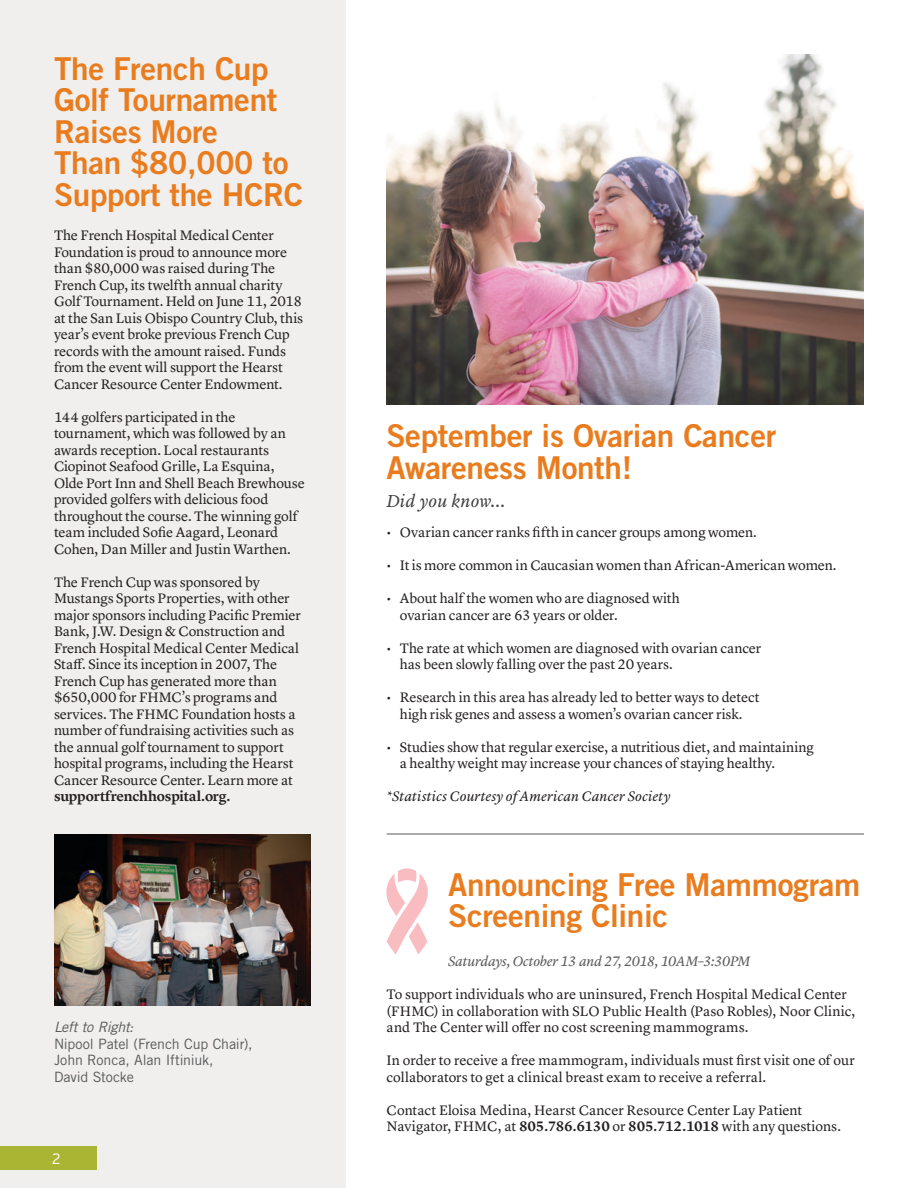
<style>
.page{position:relative;width:918px;height:1188px;background:#fff}
.page>*{position:absolute;margin:0;border:0;box-sizing:border-box;transform-origin:0 0}
.Artical_Headers{font:31.5px/31.5px "Trade Gothic Bold Two";letter-spacing:-.01em;color:#e97c1e}
.Article_Sub_Headers{font:italic 18px "Lyon Text";letter-spacing:.02em;color:#414142}
.t1{font:300 15px "Interstate";color:#fff}
.Body_Copy{font:14.25px/16.5px "Lyon Text";letter-spacing:-.005em;color:#231f20}
.End_Call_out_to_body{font:14.25px/16.5px "Trade Gothic";letter-spacing:-.01em;color:#58595b}
.Body_Copy-2{font:italic 14.25px "Lyon Text";letter-spacing:.01em;color:#231f20}
.Body_Copy-3{font:italic 14.25px "Lyon Text";letter-spacing:-.02em;color:#58595b}
.s1{font-weight:600}
.s2{font-style:italic}
</style>
<div class="page">
<div style="left:0;top:0;width:346px;height:1188px;background:#f0efed"></div>
<hr style="left:387px;top:834px;width:477px;height:1px;background:#58595b">
<svg style="left:386px;top:868px;width:42px;height:86px"></svg>
<img style="left:387px;top:54px;width:477px;height:351px">
<img style="left:54px;top:834px;width:256px;height:171px">
<div style="left:0;top:1147px;width:96px;height:23px;background:#a9b633"></div>
<p class="Artical_Headers" style="left:54px;top:52px;width:251px">The French Cup<br>Golf Tournament<br>Raises More<br>Than $80,000 to<br>Support the HCRC</p>
<p class="Body_Copy" style="left:54px;top:226px;width:251px">The French Hospital Medical Center Foundation is proud to announce more than $80,000 was raised during The French Cup, its twelfth annual charity Golf Tournament. Held on June 11, 2018 at the San Luis Obispo Country Club, this year’s event broke previous French Cup records with the amount raised. Funds from the event will support the Hearst Cancer Resource Center Endowment.</p>
<p class="Body_Copy" style="left:54px;top:407px;width:252px">144 golfers participated in the tournament, which was followed by an awards reception. Local restaurants Ciopinot Seafood Grille, La Esquina, Olde Port Inn and Shell Beach Brewhouse provided golfers with delicious food throughout the course. The winning golf team included Sofie Aagard, Leonard Cohen, Dan Miller and Justin Warthen.</p>
<p class="Body_Copy" style="left:54px;top:572px;width:248px">The French Cup was sponsored by Mustangs Sports Properties, with other major sponsors including Pacific Premier Bank, J.W. Design &amp; Construction and French Hospital Medical Center Medical Staff. Since its inception in 2007, The French Cup has generated more than $650,000 for FHMC’s programs and services. The FHMC Foundation hosts a number of fundraising activities such as the annual golf tournament to support hospital programs, including the Hearst Cancer Resource Center. Learn more at <span class="s1">supportfrenchhospital.org.</span></p>
<p class="End_Call_out_to_body" style="left:54px;top:1019px;width:200px"><span class="s2">Left to Right:<br></span>Nipool Patel (French Cup Chair),<br>John Ronca, Alan Iftiniuk,<br>David Stocke</p>
<p class="t1" style="left:52px;top:1150px;width:10px">2</p>
<p class="Artical_Headers" style="left:386px;top:419px;width:391px">September is Ovarian Cancer<br>Awareness Month!</p>
<p class="Article_Sub_Headers" style="left:386px;top:487px;width:121px">Did you know...</p>
<p class="Body_Copy" style="left:386px;top:523px;width:372px">• Ovarian cancer ranks fifth in cancer groups among women.</p>
<p class="Body_Copy" style="left:386px;top:556px;width:452px">• It is more common in Caucasian women than African-American women.</p>
<p class="Body_Copy" style="left:400px;top:589px;width:282px;text-indent:-14px">• About half the women who are diagnosed with ovarian cancer are 63 years or older.</p>
<p class="Body_Copy" style="left:400px;top:638px;width:363px;text-indent:-14px">• The rate at which women are diagnosed with ovarian cancer has been slowly falling over the past 20 years.</p>
<p class="Body_Copy" style="left:386px;top:688px;width:375px;text-align:center">• Research in this area has already led to better ways to detect high risk genes and assess a women’s ovarian cancer risk.</p>
<p class="Body_Copy" style="left:400px;top:737px;width:416px;text-indent:-14px">• Studies show that regular exercise, a nutritious diet, and maintaining a healthy weight may increase your chances of staying healthy.</p>
<p class="Body_Copy-2" style="left:386px;top:785px;width:285px">*Statistics Courtesy of American Cancer Society</p>
<p class="Artical_Headers" style="left:448px;top:868px;width:414px">Announcing Free Mammogram<br>Screening Clinic</p>
<p class="Body_Copy-3" style="left:448px;top:950px;width:304px">Saturdays, October 13 and 27, 2018, 10AM–3:30PM</p>
<p class="Body_Copy" style="left:387px;top:985px;width:470px">To support individuals who are uninsured, French Hospital Medical Center (FHMC) in collaboration with SLO Public Health (Paso Robles), Noor Clinic, and The Center will offer no cost screening mammograms.</p>
<p class="Body_Copy" style="left:387px;top:1051px;width:470px">In order to receive a free mammogram, individuals must first visit one of our collaborators to get a clinical breast exam to receive a referral.</p>
<p class="Body_Copy" style="left:387px;top:1100px;width:456px">Contact Eloisa Medina, Hearst Cancer Resource Center Lay Patient<br>Navigator, FHMC, at <span class="s1">805.786.6130</span> or <span class="s1">805.712.1018</span> with any questions.</p>
</div>
